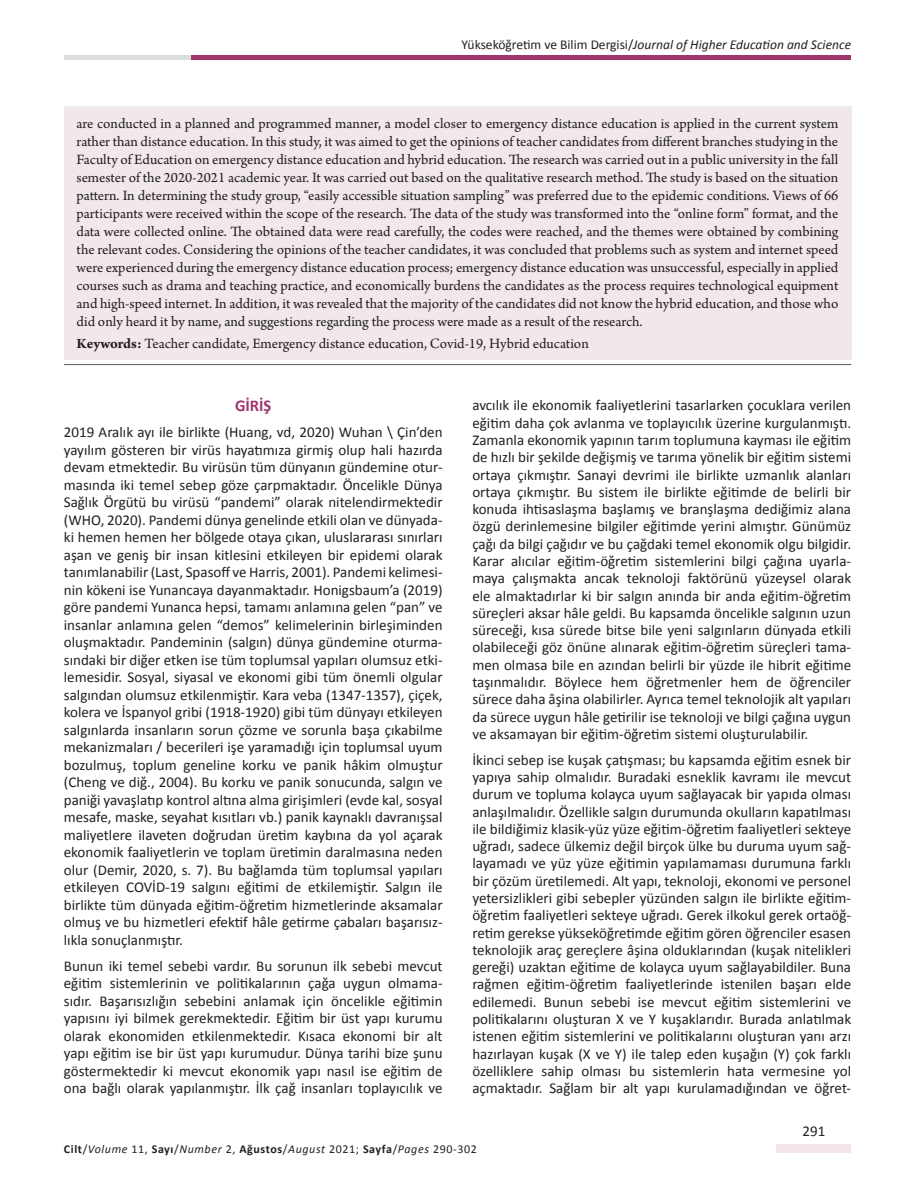
<style>
.page{position:relative;width:915px;height:1191px;background:#fff}
.page>*{position:absolute;margin:0;border:0;box-sizing:border-box;transform-origin:0 0}
.t1{font:700 16.5px "Calibri";color:#9f366c}
.t2{font:15px/17.2px "Calibri";color:#231f20;text-align:justify}
.t3{font:15px/18px "Arno Pro";letter-spacing:-.005em;color:#231f20;text-align:justify}
.t4{font:italic 13.5px "Calibri";color:#231f20}
.t5{font:italic 12px "Calibri";letter-spacing:.05em;color:#231f20}
.s1{font-style:normal}
.s2{font-weight:700}
.s3{font-weight:700;font-style:normal}
</style>
<div class="page">
<div style="left:776px;top:1144px;width:74px;height:8px;background:#f3e5eb"></div>
<div style="left:64px;top:55px;width:132px;height:5px;background:#dcdddf"></div>
<div style="left:191px;top:55px;width:659px;height:5px;background:#9f366c"></div>
<div style="left:64px;top:106px;width:786px;height:253px;background:#f1e8ed"></div>
<hr style="left:64px;top:364px;width:786px;height:1px;background:#57585a">
<p class="t4" style="left:461px;top:36px;width:391px"><span class="s1">Yükseköğretim ve Bilim Dergisi/</span>Journal of Higher Education and Science</p>
<p class="t3" style="left:77px;top:115px;width:763px">are conducted in a planned and programmed manner, a model closer to emergency distance education is applied in the current system rather than distance education. In this study, it was aimed to get the opinions of teacher candidates from different branches studying in the Faculty of Education on emergency distance education and hybrid education. The research was carried out in a public university in the fall semester of the 2020-2021 academic year. It was carried out based on the qualitative research method. The study is based on the situation pattern. In determining the study group, “easily accessible situation sampling” was preferred due to the epidemic conditions. Views of 66 participants were received within the scope of the research. The data of the study was transformed into the “online form” format, and the data were collected online. The obtained data were read carefully, the codes were reached, and the themes were obtained by combining the relevant codes. Considering the opinions of the teacher candidates, it was concluded that problems such as system and internet speed were experienced during the emergency distance education process; emergency distance education was unsuccessful, especially in applied courses such as drama and teaching practice, and economically burdens the candidates as the process requires technological equipment and high-speed internet. In addition, it was revealed that the majority of the candidates did not know the hybrid education, and those who did only heard it by name, and suggestions regarding the process were made as a result of the research.</p>
<p class="t3" style="left:77px;top:335px;width:513px"><span class="s2">Keywords:</span> Teacher candidate, Emergency distance education, Covid-19, Hybrid education</p>
<p class="t1" style="left:235px;top:395px;width:38px">GİRİŞ</p>
<p class="t2" style="left:64px;top:423px;width:380px">2019 Aralık ayı ile birlikte (Huang, vd, 2020) Wuhan \ Çin’den yayılım gösteren bir virüs hayatımıza girmiş olup hali hazırda devam etmektedir. Bu virüsün tüm dünyanın gündemine otur&shy;masında iki temel sebep göze çarpmaktadır. Öncelikle Dünya Sağlık Örgütü bu virüsü “pandemi” olarak nitelendirmektedir (WHO, 2020). Pandemi dünya genelinde etkili olan ve dünyada&shy;ki hemen hemen her bölgede otaya çıkan, uluslararası sınırları aşan ve geniş bir insan kitlesini etkileyen bir epidemi olarak tanımlanabilir (Last, Spasoff ve Harris, 2001). Pandemi kelimesi&shy;nin kökeni ise Yunancaya dayanmaktadır. Honigsbaum’a (2019) göre pandemi Yunanca hepsi, tamamı anlamına gelen “pan” ve insanlar anlamına gelen “demos” kelimelerinin birleşiminden oluşmaktadır. Pandeminin (salgın) dünya gündemine oturma&shy;sındaki bir diğer etken ise tüm toplumsal yapıları olumsuz etki&shy;lemesidir. Sosyal, siyasal ve ekonomi gibi tüm önemli olgular salgından olumsuz etkilenmiştir. Kara veba (1347-1357), çiçek, kolera ve İspanyol gribi (1918-1920) gibi tüm dünyayı etkileyen salgınlarda insanların sorun çözme ve sorunla başa çıkabilme mekanizmaları / becerileri işe yaramadığı için toplumsal uyum bozulmuş, toplum geneline korku ve panik hâkim olmuştur (Cheng ve diğ., 2004). Bu korku ve panik sonucunda, salgın ve paniği yavaşlatıp kontrol altına alma girişimleri (evde kal, sosyal mesafe, maske, seyahat kısıtları vb.) panik kaynaklı davranışsal maliyetlere ilaveten doğrudan üretim kaybına da yol açarak ekonomik faaliyetlerin ve toplam üretimin daralmasına neden olur (Demir, 2020, s. 7). Bu bağlamda tüm toplumsal yapıları etkileyen COVİD-19 salgını eğitimi de etkilemiştir. Salgın ile birlikte tüm dünyada eğitim-öğretim hizmetlerinde aksamalar olmuş ve bu hizmetleri efektif hâle getirme çabaları başarısız&shy;lıkla sonuçlanmıştır.</p>
<p class="t2" style="left:64px;top:957px;width:380px">Bunun iki temel sebebi vardır. Bu sorunun ilk sebebi mevcut eğitim sistemlerinin ve politikalarının çağa uygun olmama&shy;sıdır. Başarısızlığın sebebini anlamak için öncelikle eğitimin yapısını iyi bilmek gerekmektedir. Eğitim bir üst yapı kurumu olarak ekonomiden etkilenmektedir. Kısaca ekonomi bir alt yapı eğitim ise bir üst yapı kurumudur. Dünya tarihi bize şunu göstermektedir ki mevcut ekonomik yapı nasıl ise eğitim de ona bağlı olarak yapılanmıştır. İlk çağ insanları toplayıcılık ve</p>
<p class="t2" style="left:472px;top:397px;width:380px">avcılık ile ekonomik faaliyetlerini tasarlarken çocuklara verilen eğitim daha çok avlanma ve toplayıcılık üzerine kurgulanmıştı.<br>Zamanla ekonomik yapının tarım toplumuna kayması ile eğitim de hızlı bir şekilde değişmiş ve tarıma yönelik bir eğitim sistemi ortaya çıkmıştır. Sanayi devrimi ile birlikte uzmanlık alanları ortaya çıkmıştır. Bu sistem ile birlikte eğitimde de belirli bir konuda ihtisaslaşma başlamış ve branşlaşma dediğimiz alana özgü derinlemesine bilgiler eğitimde yerini almıştır. Günümüz çağı da bilgi çağıdır ve bu çağdaki temel ekonomik olgu bilgidir.<br>Karar alıcılar eğitim-öğretim sistemlerini bilgi çağına uyarla&shy;maya çalışmakta ancak teknoloji faktörünü yüzeysel olarak ele almaktadırlar ki bir salgın anında bir anda eğitim-öğretim süreçleri aksar hâle geldi. Bu kapsamda öncelikle salgının uzun süreceği, kısa sürede bitse bile yeni salgınların dünyada etkili olabileceği göz önüne alınarak eğitim-öğretim süreçleri tama&shy;men olmasa bile en azından belirli bir yüzde ile hibrit eğitime taşınmalıdır. Böylece hem öğretmenler hem de öğrenciler sürece daha âşina olabilirler. Ayrıca temel teknolojik alt yapıları da sürece uygun hâle getirilir ise teknoloji ve bilgi çağına uygun ve aksamayan bir eğitim-öğretim sistemi oluşturulabilir.</p>
<p class="t2" style="left:472px;top:751px;width:380px">İkinci sebep ise kuşak çatışması; bu kapsamda eğitim esnek bir yapıya sahip olmalıdır. Buradaki esneklik kavramı ile mevcut durum ve topluma kolayca uyum sağlayacak bir yapıda olması anlaşılmalıdır. Özellikle salgın durumunda okulların kapatılması ile bildiğimiz klasik-yüz yüze eğitim-öğretim faaliyetleri sekteye uğradı, sadece ülkemiz değil birçok ülke bu duruma uyum sağ&shy;layamadı ve yüz yüze eğitimin yapılamaması durumuna farklı bir çözüm üretilemedi. Alt yapı, teknoloji, ekonomi ve personel yetersizlikleri gibi sebepler yüzünden salgın ile birlikte eğitim&shy;öğretim faaliyetleri sekteye uğradı. Gerek ilkokul gerek ortaöğ&shy;retim gerekse yükseköğretimde eğitim gören öğrenciler esasen teknolojik araç gereçlere âşina olduklarından (kuşak nitelikleri gereği) uzaktan eğitime de kolayca uyum sağlayabildiler. Buna rağmen eğitim-öğretim faaliyetlerinde istenilen başarı elde edilemedi. Bunun sebebi ise mevcut eğitim sistemlerini ve politikalarını oluşturan X ve Y kuşaklarıdır. Burada anlatılmak istenen eğitim sistemlerini ve politikalarını oluşturan yanı arzı hazırlayan kuşak (X ve Y) ile talep eden kuşağın (Y) çok farklı özelliklere sahip olması bu sistemlerin hata vermesine yol açmaktadır. Sağlam bir alt yapı kurulamadığından ve öğret-</p>
<p class="t2" style="left:802px;top:1122px;width:24px">291</p>
<p class="t5" style="left:64px;top:1140px;width:414px"><span class="s3">Cilt</span><span class="s1">/</span>Volume <span class="s1">11,</span> <span class="s3">Sayı</span><span class="s1">/</span>Number <span class="s1">2,</span> <span class="s3">Ağustos</span><span class="s1">/</span>August <span class="s1">2021;</span> <span class="s3">Sayfa</span><span class="s1">/</span>Pages <span class="s1">290-302</span></p>
</div>
